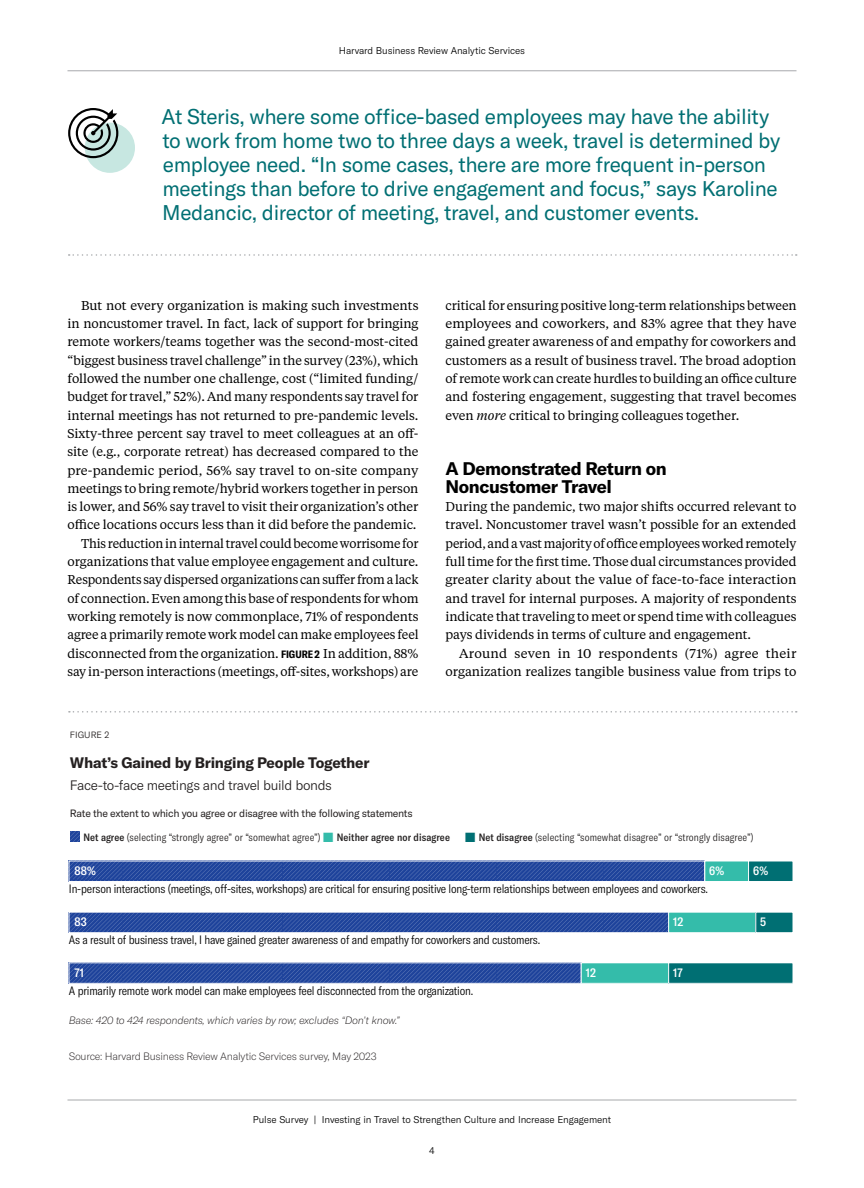
<style>
.page{position:relative;width:864px;height:1188px;background:#fff}
.page>*{position:absolute;margin:0;border:0;box-sizing:border-box;transform-origin:0 0}
.t1{font:21px/24px "GT America";letter-spacing:-.02em;color:#006f73}
.INT_B-HED{font:700 18px/18px "GT America";letter-spacing:-.02em;color:#000}
.t2{font:700 15px "GT America";letter-spacing:-.015em;color:#242020}
.t3{font:300 13.5px "GT America";letter-spacing:-.025em;color:#242020}
.INT_BODY{font:12.75px/18.3px "Tiempos Text";letter-spacing:-.005em;color:#000;text-align:justify}
.INT_BODY_FIRST{font:12.75px/18.3px "Tiempos Text";letter-spacing:-.005em;color:#000;text-align:justify}
.t4{font:300 condensed 12px "GT America";letter-spacing:-.015em;color:#000}
.t5{font:500 condensed 12px "GT America";letter-spacing:.015em;color:#fff}
.t6{font:300 condensed 10.5px "GT America";letter-spacing:.01em;color:#232020}
.t7{font:10.5px "GT America";letter-spacing:-.025em;color:#242020}
.t8{font:italic 100 10.5px "GT America";letter-spacing:-.025em;color:#231f20}
.t9{font:100 10.5px "GT America";letter-spacing:-.025em;color:#231f20}
.t10{font:300 9.75px "GT America";letter-spacing:-.01em;color:#000}
.t11{font:300 9px "GT America";color:#242020}
.s1{font-family:"GT America";font-weight:700;font-stretch:condensed;font-size:10.5px}
.s2{font-style:italic}
.s3{color:#bfbfbf}
.s4{font-weight:500}
.s5{color:#34bcaa}
.s6{color:#006f73}
</style>
<div class="page">
<hr style="left:68px;top:1100px;width:728px;height:1px;background:#a7a9ac">
<hr style="left:68px;top:70px;width:728px;height:1px;background:#a7a9ac">
<div style="left:85px;top:123px;width:50px;height:50px;background:#c7e7e1;border-radius:50%"></div>
<svg style="left:69px;top:254px;width:728px;height:2px"></svg>
<svg style="left:69px;top:711px;width:728px;height:2px"></svg>
<svg style="left:71px;top:863px;width:632px;height:17px;background:#284b9f"></svg>
<div style="left:69px;top:861px;width:636px;height:21px;border:1px solid #fff"></div>
<svg style="left:71px;top:914px;width:596px;height:17px;background:#294c9f"></svg>
<div style="left:69px;top:912px;width:600px;height:21px;border:1px solid #fff"></div>
<svg style="left:71px;top:964px;width:509px;height:18px;background:#294c9f"></svg>
<div style="left:69px;top:962px;width:513px;height:22px;border:1px solid #fff"></div>
<div style="left:581px;top:963px;width:88px;height:20px;background:#34bcaa"></div>
<div style="left:581px;top:962px;width:88px;height:22px;border:1px solid #fff"></div>
<div style="left:669px;top:963px;width:124px;height:20px;background:#006f73"></div>
<div style="left:668px;top:962px;width:125px;height:22px;border:1px solid #fff"></div>
<div style="left:669px;top:912px;width:87px;height:21px;background:#34bcaa"></div>
<div style="left:668px;top:912px;width:88px;height:21px;border:1px solid #fff"></div>
<div style="left:756px;top:912px;width:37px;height:21px;background:#006f73"></div>
<div style="left:755px;top:912px;width:38px;height:21px;border:1px solid #fff"></div>
<div style="left:705px;top:861px;width:44px;height:21px;background:#34bcaa"></div>
<div style="left:704px;top:861px;width:45px;height:21px;border:1px solid #fff"></div>
<div style="left:749px;top:861px;width:44px;height:21px;background:#006f73"></div>
<div style="left:748px;top:861px;width:45px;height:21px;border:1px solid #fff"></div>
<svg style="left:68px;top:108px;width:50px;height:50px"></svg>
<p class="t10" style="left:339px;top:45px;width:188px">Harvard Business Review Analytic Services</p>
<p class="t1" style="left:162px;top:105px;width:620px">At Steris, where some office-based employees may have the ability to work from home two to three days a week, travel is determined by employee need. “In some cases, there are more frequent in-person meetings than before to drive engagement and focus,” says Karoline Medancic, director of meeting, travel, and customer events.</p>
<p class="INT_BODY" style="left:68px;top:295px;width:353px;text-indent:14px">But not every organization is making such investments in noncustomer travel. In fact, lack of support for bringing remote workers/teams together was the second-most-cited “biggest business travel challenge” in the survey (23%), which followed the number one challenge, cost (“limited funding/ budget for travel,” 52%). And many respondents say travel for internal meetings has not returned to pre-pandemic levels.<br>Sixty-three percent say travel to meet colleagues at an off&shy;site (e.g., corporate retreat) has decreased compared to the pre-pandemic period, 56% say travel to on-site company meetings to bring remote/hybrid workers together in person is lower, and 56% say travel to visit their organization’s other office locations occurs less than it did before the pandemic.</p>
<p class="INT_BODY" style="left:68px;top:534px;width:353px;text-indent:14px">This reduction in internal travel could become worrisome for organizations that value employee engagement and culture.<br>Respondents say dispersed organizations can suffer from a lack of connection. Even among this base of respondents for whom working remotely is now commonplace, 71% of respondents agree a primarily remote work model can make employees feel disconnected from the organization. <span class="s1">FIGURE 2</span> In addition, 88% say in-person interactions (meetings, off-sites, workshops) are</p>
<p class="INT_BODY" style="left:446px;top:295px;width:353px">critical for ensuring positive long-term relationships between employees and coworkers, and 83% agree that they have gained greater awareness of and empathy for coworkers and customers as a result of business travel. The broad adoption of remote work can create hurdles to building an office culture and fostering engagement, suggesting that travel becomes even <span class="s2">more</span> critical to bringing colleagues together.</p>
<p class="INT_B-HED" style="left:446px;top:459px;width:223px">A Demonstrated Return on<br>Noncustomer Travel</p>
<p class="INT_BODY_FIRST" style="left:446px;top:497px;width:353px">During the pandemic, two major shifts occurred relevant to travel. Noncustomer travel wasn’t possible for an extended period, and a vast majority of office employees worked remotely full time for the first time. Those dual circumstances provided greater clarity about the value of face-to-face interaction and travel for internal purposes. A majority of respondents indicate that traveling to meet or spend time with colleagues pays dividends in terms of culture and engagement.</p>
<p class="INT_BODY" style="left:446px;top:644px;width:353px;text-align:right">Around seven in 10 respondents (71%) agree their organization realizes tangible business value from trips to</p>
<p class="t11" style="left:70px;top:729px;width:41px">FIGURE 2</p>
<p class="t2" style="left:70px;top:753px;width:301px">What’s Gained by Bringing People Together</p>
<p class="t3" style="left:70px;top:777px;width:264px">Face-to-face meetings and travel build bonds</p>
<p class="t7" style="left:70px;top:807px;width:344px">Rate the extent to which you agree or disagree with the following statements</p>
<p class="t6" style="left:70px;top:831px;width:685px"><span class="s3">■</span> <span class="s4">Net agree</span> (selecting “strongly agree” or “somewhat agree”) <span class="s5">■</span> <span class="s4">Neither agree nor disagree</span> <span class="s6">■</span> <span class="s4">Net disagree</span> (selecting “somewhat disagree” or “strongly disagree”)</p>
<p class="t5" style="left:74px;top:864px;width:23px">88%</p>
<p class="t5" style="left:709px;top:864px;width:16px">6%</p>
<p class="t5" style="left:753px;top:864px;width:16px">6%</p>
<p class="t4" style="left:69px;top:882px;width:641px">In-person interactions (meetings, off-sites, workshops) are critical for ensuring positive long-term relationships between employees and coworkers.</p>
<p class="t4" style="left:69px;top:933px;width:473px">As a result of business travel, I have gained greater awareness of and empathy for coworkers and customers.</p>
<p class="t4" style="left:69px;top:984px;width:406px">A primarily remote work model can make employees feel disconnected from the organization.</p>
<p class="t5" style="left:74px;top:915px;width:14px">83</p>
<p class="t5" style="left:673px;top:915px;width:12px">12</p>
<p class="t5" style="left:760px;top:915px;width:7px">5</p>
<p class="t5" style="left:586px;top:966px;width:12px">12</p>
<p class="t5" style="left:673px;top:966px;width:11px">17</p>
<p class="t5" style="left:74px;top:966px;width:11px">71</p>
<p class="t8" style="left:69px;top:1014px;width:333px">Base: 420 to 424 respondents, which varies by row; excludes “Don’t know.”</p>
<p class="t9" style="left:69px;top:1050px;width:309px">Source: Harvard Business Review Analytic Services survey, May 2023</p>
<p class="t10" style="left:253px;top:1114px;width:360px">Pulse Survey | Investing in Travel to Strengthen Culture and Increase Engagement</p>
<p class="t10" style="left:429px;top:1145px;width:7px">4</p>
</div>
